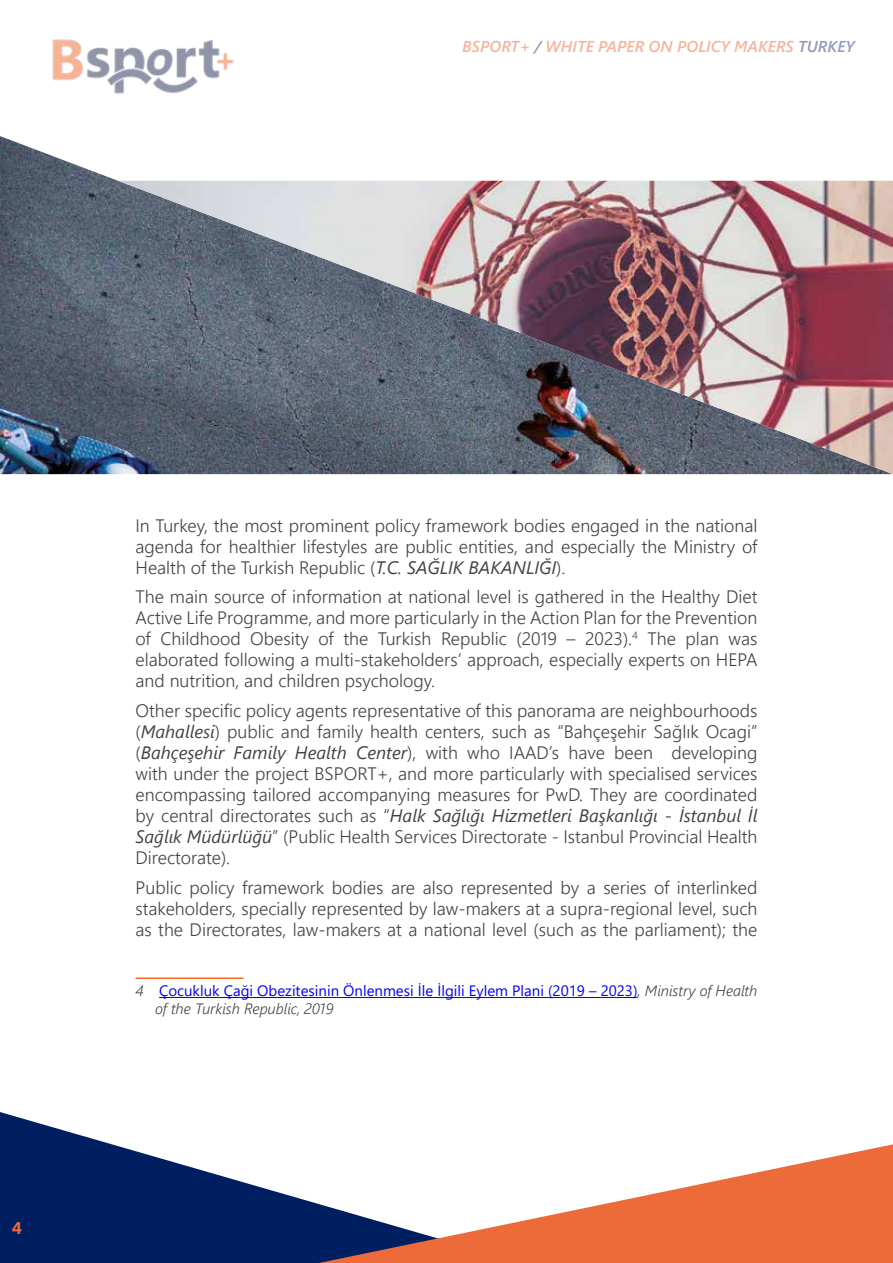
<style>
.page{position:relative;width:893px;height:1263px;background:#fff}
.page>*{position:absolute;margin:0;border:0;box-sizing:border-box;transform-origin:0 0}
.t1{font:300 18px/21px "Segoe UI";color:#434343;text-align:justify}
.t2{font:700 18px "Acumin Pro";color:#ed6a39}
.t3{font:italic 600 15.75px "Segoe UI";color:#ed6a39}
.t4{font:15px/18px "Segoe UI";color:#00f}
.s1{color:#283583}
.s2{font-weight:400;font-style:italic}
.s3{font-weight:300;font-style:italic;color:#434343}
</style>
<div class="page">
<svg style="left:0;top:1112px;width:319px;height:151px;fill:#001f60"></svg>
<svg style="left:319px;top:1144px;width:574px;height:119px"></svg>
<img style="left:52px;top:39px;width:182px;height:55px">
<hr style="left:136px;top:977px;width:108px;height:2px;background:#ff671d">
<hr style="left:159px;top:997px;width:478px;height:1px;background:#00f">
<img style="left:0;top:136px;width:893px;height:338px">
<img style="left:118px;top:181px;width:775px;height:293px">
<p class="t3" style="left:462px;top:31px;width:394px">BSPORT+ <span class="s1">/</span> WHITE PAPER ON POLICY MAKERS <span class="s1">TURKEY</span></p>
<p class="t2" style="left:12px;top:1215px;width:12px">4</p>
<p class="t1" style="left:136px;top:513px;width:623px">In Turkey, the most prominent policy framework bodies engaged in the national agenda for healthier lifestyles are public entities, and especially the Ministry of Health of the Turkish Republic (<span class="s2">T.C. SAĞLIK BAKANLIĞI</span>).</p>
<p class="t1" style="left:136px;top:585px;width:623px">The main source of information at national level is gathered in the Healthy Diet Active Life Programme, and more particularly in the Action Plan for the Prevention of Childhood Obesity of the Turkish Republic (2019 – 2023).<sup>4</sup> The plan was elaborated following a multi-stakeholders’ approach, especially experts on HEPA and nutrition, and children psychology.</p>
<p class="t1" style="left:136px;top:698px;width:623px">Other specific policy agents representative of this panorama are neighbourhoods (<span class="s2">Mahallesi</span>) public and family health centers, such as “Bahçeşehir Sağlık Ocagi” (<span class="s2">Bahçeşehir Family Health Center</span>), with who IAAD’s have been developing with under the project BSPORT+, and more particularly with specialised services encompassing tailored accompanying measures for PwD. They are coordinated by central directorates such as “<span class="s2">Halk Sağlığı Hizmetleri Başkanlığı - İstanbul İl Sağlık Müdürlüğü</span>” (Public Health Services Directorate - Istanbul Provincial Health Directorate).</p>
<p class="t1" style="left:136px;top:875px;width:623px">Public policy framework bodies are also represented by a series of interlinked stakeholders, specially represented by law-makers at a supra-regional level, such as the Directorates, law-makers at a national level (such as the parliament); the</p>
<p class="t4" style="left:155px;top:980px;width:604px;text-indent:-20px"><span class="s3">4</span> Çocukluk Çaği Obezitesinin Önlenmesi İle İlgili Eylem Plani (2019 – 2023)<span class="s3">, Ministry of Health of the Turkish Republic, 2019</span></p>
</div>
